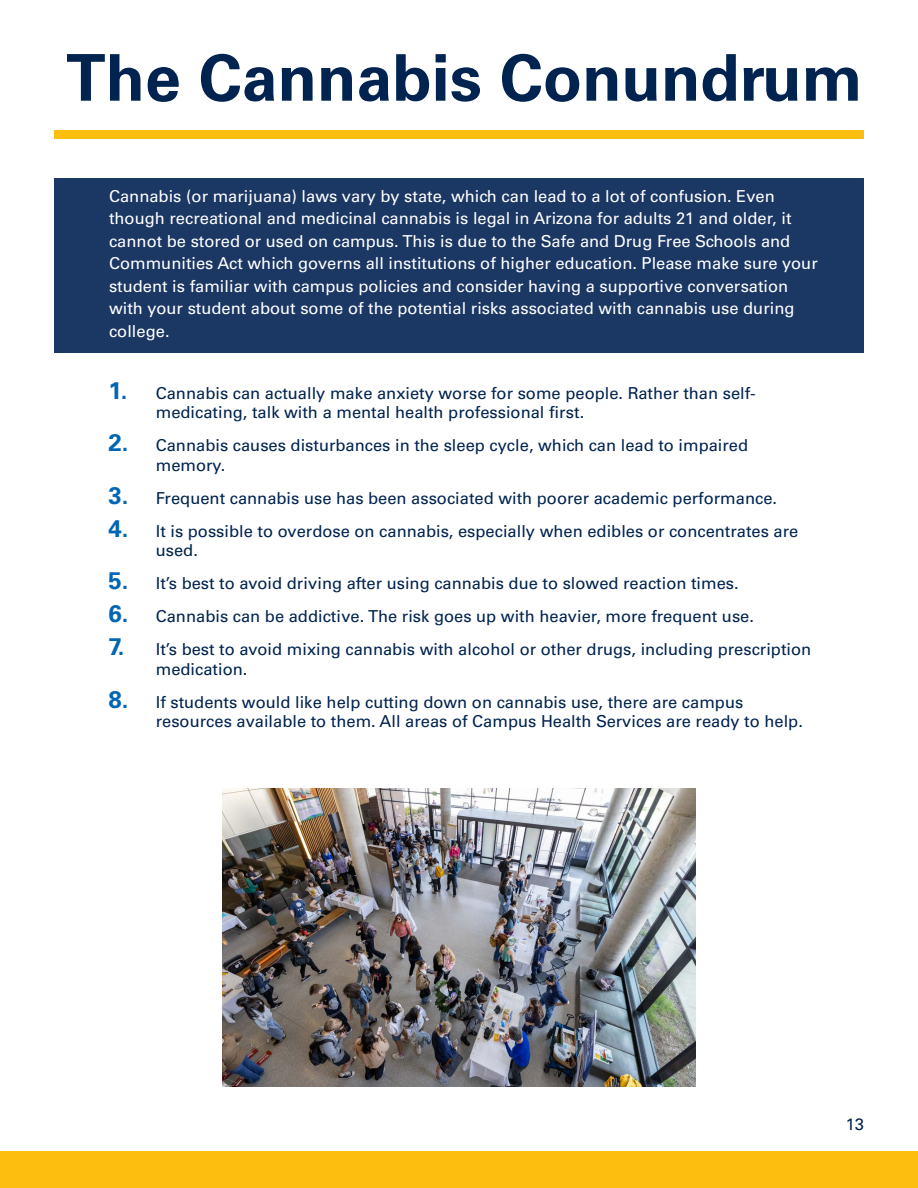
<style>
.page{position:relative;width:918px;height:1188px;background:#fff}
.page>*{position:absolute;margin:0;border:0;box-sizing:border-box;transform-origin:0 0}
.t1{font:700 64.5px "Univers LT Pro 65";color:#00234f}
.t2{font:16.5px/19.5px "Univers LT Pro 55 Roman";color:#00234f}
.p_body_condensed{font:16.5px/22.5px "Univers LT Pro 55 Roman";color:#fff}
.t3{font:16.5px "Univers LT Std";color:#00234f}
.s1{font-family:"Univers LT Pro 65";font-weight:700;font-size:24px;color:#0066b3}
</style>
<div class="page">
<div style="left:54px;top:178px;width:810px;height:174px;background:#1b3764"></div>
<div style="left:54px;top:130px;width:810px;height:9px;background:#febe10"></div>
<img style="left:222px;top:788px;width:474px;height:299px">
<div style="left:0;top:1151px;width:918px;height:37px;background:#febe10"></div>
<h2 class="t1" style="left:66px;top:33px;width:798px">The Cannabis Conundrum</h2>
<p class="p_body_condensed" style="left:109px;top:184px;width:710px">Cannabis (or marijuana) laws vary by state, which can lead to a lot of confusion. Even though recreational and medicinal cannabis is legal in Arizona for adults 21 and older, it cannot be stored or used on campus. This is due to the Safe and Drug Free Schools and Communities Act which governs all institutions of higher education. Please make sure your student is familiar with campus policies and consider having a supportive conversation with your student about some of the potential risks associated with cannabis use during college.</p>
<p class="t2" style="left:156px;top:382px;width:601px;text-indent:-47px"><span class="s1">1.</span> Cannabis can actually make anxiety worse for some people. Rather than self&shy;medicating, talk with a mental health professional first.</p>
<p class="t2" style="left:156px;top:435px;width:594px;text-indent:-47px"><span class="s1">2.</span> Cannabis causes disturbances in the sleep cycle, which can lead to impaired memory.</p>
<p class="t2" style="left:109px;top:487px;width:670px"><span class="s1">3.</span> Frequent cannabis use has been associated with poorer academic performance.</p>
<p class="t2" style="left:156px;top:520px;width:644px;text-indent:-47px"><span class="s1">4.</span> It is possible to overdose on cannabis, especially when edibles or concentrates are used.</p>
<p class="t2" style="left:109px;top:573px;width:632px"><span class="s1">5.</span> It’s best to avoid driving after using cannabis due to slowed reaction times.</p>
<p class="t2" style="left:109px;top:606px;width:647px"><span class="s1">6.</span> Cannabis can be addictive. The risk goes up with heavier, more frequent use.</p>
<p class="t2" style="left:156px;top:639px;width:657px;text-indent:-47px"><span class="s1">7.</span> It’s best to avoid mixing cannabis with alcohol or other drugs, including prescription medication.</p>
<p class="t2" style="left:156px;top:691px;width:649px;text-indent:-47px"><span class="s1">8.</span> If students would like help cutting down on cannabis use, there are campus resources available to them. All areas of Campus Health Services are ready to help.</p>
<p class="t3" style="left:846px;top:1114px;width:20px">13</p>
</div>
